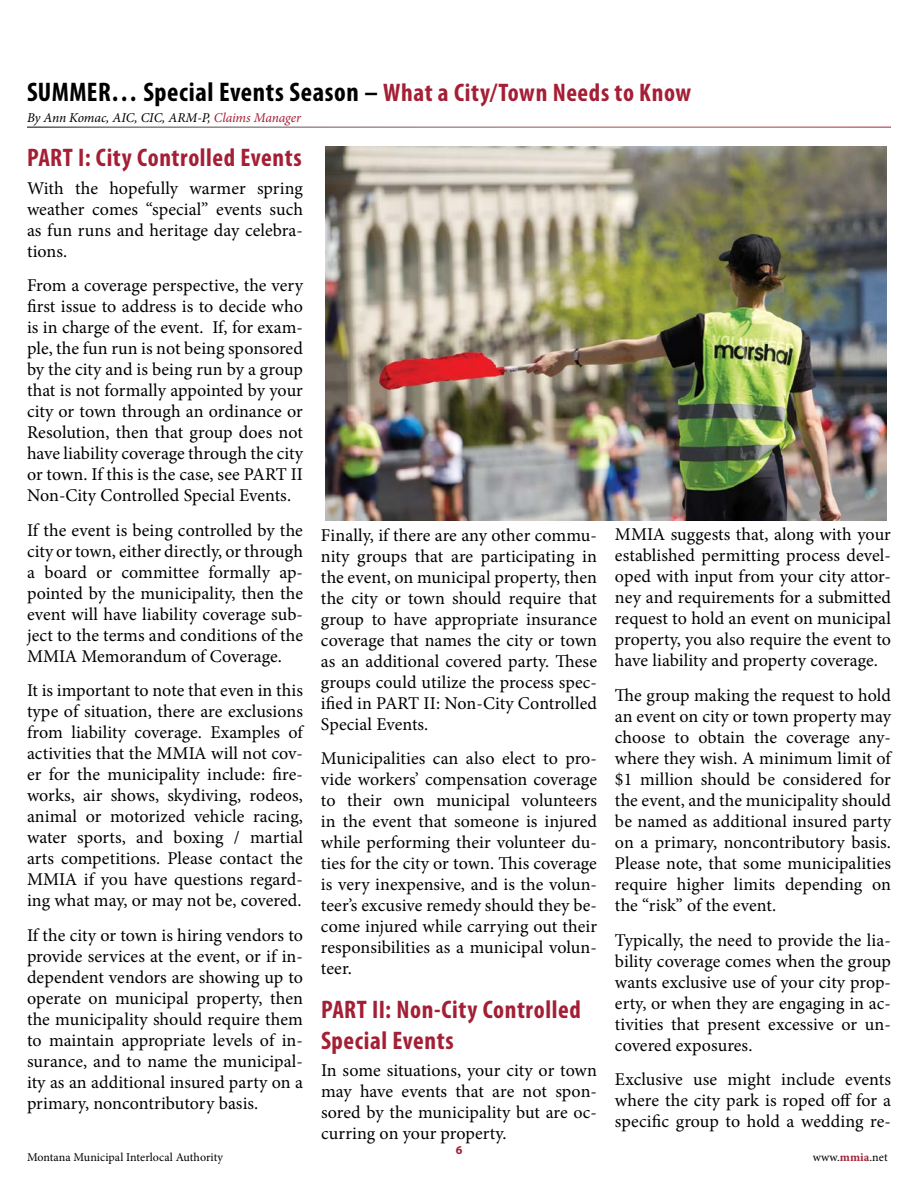
<style>
.page{position:relative;width:918px;height:1188px;background:#fff}
.page>*{position:absolute;margin:0;border:0;box-sizing:border-box;transform-origin:0 0}
.t1{font:700 condensed 27px "Myriad Pro";letter-spacing:.025em;color:#000}
.t2{font:700 condensed 25.5px/30.6px "Myriad Pro";letter-spacing:.025em;color:#a41f35}
.t3{font:18px/21px "Minion Pro";letter-spacing:.005em;color:#000;text-align:justify}
.t4{font:italic 13.5px "Minion Pro";letter-spacing:-.005em;color:#000}
.t5{font:12px "Minion Pro";letter-spacing:.005em;color:#000}
.t6{font:700 12px "Myriad Pro";color:#a41f35}
.s1{font-size:25.5px;color:#a41f35}
.s2{color:#a41f35}
.s3{font-weight:700;color:#a41f35}
</style>
<div class="page">
<img style="left:326px;top:147px;width:560px;height:374px">
<h1 class="t1" style="left:27px;top:75px;width:666px">SUMMER… Special Events Season – <span class="s1">What a City/Town Needs to Know</span></h1>
<p class="t4" style="left:27px;top:109px;width:276px">By Ann Komac, AIC, CIC, ARM-P, <span class="s2">Claims Manager</span></p>
<h2 class="t2" style="left:27px;top:142px;width:276px">PART I: City Controlled Events</h2>
<p class="t3" style="left:27px;top:178px;width:278px">With the hopefully warmer spring weather comes “special” events such as fun runs and heritage day celebra&shy;tions.</p>
<p class="t3" style="left:27px;top:275px;width:278px">From a coverage perspective, the very first issue to address is to decide who is in charge of the event. If, for exam&shy;ple, the fun run is not being sponsored by the city and is being run by a group that is not formally appointed by your city or town through an ordinance or Resolution, then that group does not have liability coverage through the city or town. If this is the case, see PART II Non-City Controlled Special Events.</p>
<p class="t3" style="left:27px;top:520px;width:278px">If the event is being controlled by the city or town, either directly, or through a board or committee formally ap&shy;pointed by the municipality, then the event will have liability coverage sub&shy;ject to the terms and conditions of the MMIA Memorandum of Coverage.</p>
<p class="t3" style="left:27px;top:680px;width:278px">It is important to note that even in this type of situation, there are exclusions from liability coverage. Examples of activities that the MMIA will not cov&shy;er for the municipality include: fire&shy;works, air shows, skydiving, rodeos, animal or motorized vehicle racing, water sports, and boxing / martial arts competitions. Please contact the MMIA if you have questions regard&shy;ing what may, or may not be, covered.</p>
<p class="t3" style="left:27px;top:925px;width:278px">If the city or town is hiring vendors to provide services at the event, or if in&shy;dependent vendors are showing up to operate on municipal property, then the municipality should require them to maintain appropriate levels of in&shy;surance, and to name the municipal&shy;ity as an additional insured party on a primary, noncontributory basis.</p>
<p class="t3" style="left:615px;top:524px;width:278px">MMIA suggests that, along with your established permitting process devel&shy;oped with input from your city attor&shy;ney and requirements for a submitted request to hold an event on municipal property, you also require the event to have liability and property coverage.</p>
<p class="t3" style="left:615px;top:685px;width:278px">The group making the request to hold an event on city or town property may choose to obtain the coverage any&shy;where they wish. A minimum limit of $1 million should be considered for the event, and the municipality should be named as additional insured party on a primary, noncontributory basis.<br>Please note, that some municipalities require higher limits depending on the “risk” of the event.</p>
<p class="t3" style="left:615px;top:929px;width:278px">Typically, the need to provide the lia&shy;bility coverage comes when the group wants exclusive use of your city prop&shy;erty, or when they are engaging in ac&shy;tivities that present excessive or un&shy;covered exposures.</p>
<p class="t3" style="left:615px;top:1069px;width:278px">Exclusive use might include events where the city park is roped off for a specific group to hold a wedding re-</p>
<p class="t3" style="left:321px;top:524px;width:278px">Finally, if there are any other commu&shy;nity groups that are participating in the event, on municipal property, then the city or town should require that group to have appropriate insurance coverage that names the city or town as an additional covered party. These groups could utilize the process spec&shy;ified in PART II: Non-City Controlled Special Events.</p>
<p class="t3" style="left:321px;top:748px;width:278px">Municipalities can also elect to pro&shy;vide workers’ compensation coverage to their own municipal volunteers in the event that someone is injured while performing their volunteer du&shy;ties for the city or town. This coverage is very inexpensive, and is the volun&shy;teer’s excusive remedy should they be&shy;come injured while carrying out their responsibilities as a municipal volun&shy;teer.</p>
<h2 class="t2" style="left:321px;top:994px;width:261px">PART II: Non-City Controlled<br>Special Events</h2>
<p class="t3" style="left:321px;top:1060px;width:278px">In some situations, your city or town may have events that are not spon&shy;sored by the municipality but are oc&shy;curring on your property.</p>
<p class="t6" style="left:456px;top:1142px;width:8px">6</p>
<p class="t5" style="left:27px;top:1149px;width:198px">Montana Municipal Interlocal Authority</p>
<p class="t5" style="left:813px;top:1149px;width:76px">www.<span class="s3">mmia</span>.net</p>
</div>
